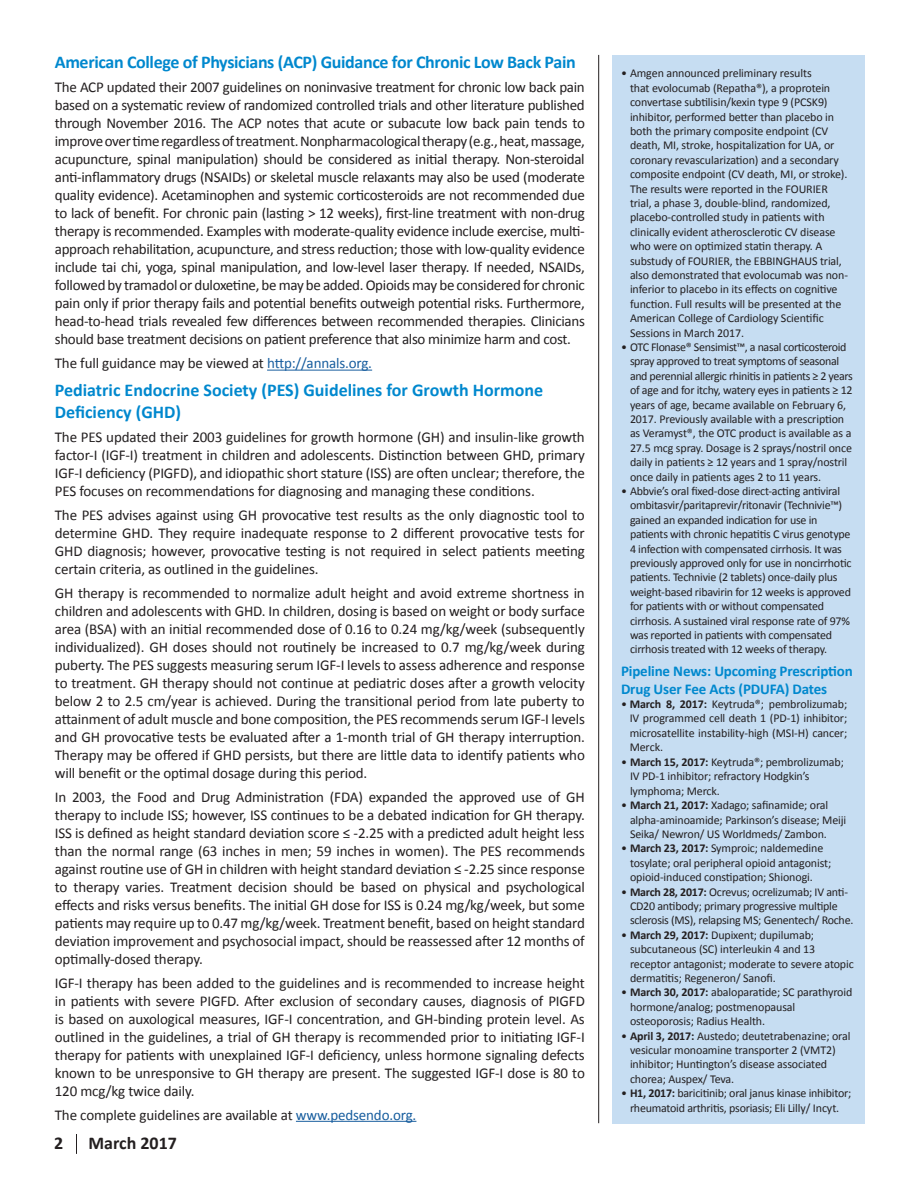
<style>
.page{position:relative;width:918px;height:1188px;background:#fff}
.page>*{position:absolute;margin:0;border:0;box-sizing:border-box;transform-origin:0 0}
.t1{font:700 18px/21.6px "Calibri";letter-spacing:-.01em;color:#0088ce}
.t2{font:700 18px "Calibri";color:#231f20}
.Body_Copy{font:15px/18px "Calibri";letter-spacing:-.01em;color:#231f20;text-align:justify}
.Sidebar_Heading{font:700 15px/18px "Calibri";letter-spacing:-.01em;color:#0088ce}
.Sidebar_Heading-2{font:12px/14.4px "Calibri";letter-spacing:-.01em;color:#231f20}
.s1{color:#175d9e}
.s2{font-weight:700}
</style>
<div class="page">
<hr style="left:267px;top:370px;width:105px;height:1px;background:#175d9e">
<hr style="left:296px;top:1121px;width:120px;height:1px;background:#175d9e">
<div style="left:612px;top:55px;width:253px;height:1068px;background:#c6ddf2"></div>
<svg style="left:76px;top:1134px;width:1px;height:20px"></svg>
<hr style="left:598px;top:55px;width:1px;height:1068px;background:#231f20">
<p class="t1" style="left:55px;top:52px;width:522px">American College of Physicians (ACP) Guidance for Chronic Low Back Pain</p>
<p class="Body_Copy" style="left:55px;top:78px;width:532px">The ACP updated their 2007 guidelines on noninvasive treatment for chronic low back pain based on a systematic review of randomized controlled trials and other literature published through November 2016. The ACP notes that acute or subacute low back pain tends to improve over time regardless of treatment. Nonpharmacological therapy (e.g., heat, massage, acupuncture, spinal manipulation) should be considered as initial therapy. Non-steroidal anti-inflammatory drugs (NSAIDs) or skeletal muscle relaxants may also be used (moderate quality evidence). Acetaminophen and systemic corticosteroids are not recommended due to lack of benefit. For chronic pain (lasting &gt; 12 weeks), first-line treatment with non-drug therapy is recommended. Examples with moderate-quality evidence include exercise, multi&shy;approach rehabilitation, acupuncture, and stress reduction; those with low-quality evidence include tai chi, yoga, spinal manipulation, and low-level laser therapy. If needed, NSAIDs, followed by tramadol or duloxetine, be may be added. Opioids may be considered for chronic pain only if prior therapy fails and potential benefits outweigh potential risks. Furthermore, head-to-head trials revealed few differences between recommended therapies. Clinicians should base treatment decisions on patient preference that also minimize harm and cost.</p>
<p class="Body_Copy" style="left:55px;top:354px;width:319px">The full guidance may be viewed at <span class="s1">http://annals.org.</span></p>
<p class="t1" style="left:55px;top:379px;width:490px">Pediatric Endocrine Society (PES) Guidelines for Growth Hormone<br>Deficiency (GHD)</p>
<p class="Body_Copy" style="left:55px;top:428px;width:532px">The PES updated their 2003 guidelines for growth hormone (GH) and insulin-like growth factor-I (IGF-I) treatment in children and adolescents. Distinction between GHD, primary IGF-I deficiency (PIGFD), and idiopathic short stature (ISS) are often unclear; therefore, the PES focuses on recommendations for diagnosing and managing these conditions.</p>
<p class="Body_Copy" style="left:55px;top:506px;width:532px">The PES advises against using GH provocative test results as the only diagnostic tool to determine GHD. They require inadequate response to 2 different provocative tests for GHD diagnosis; however, provocative testing is not required in select patients meeting certain criteria, as outlined in the guidelines.</p>
<p class="Body_Copy" style="left:55px;top:584px;width:532px">GH therapy is recommended to normalize adult height and avoid extreme shortness in children and adolescents with GHD. In children, dosing is based on weight or body surface area (BSA) with an initial recommended dose of 0.16 to 0.24 mg/kg/week (subsequently individualized). GH doses should not routinely be increased to 0.7 mg/kg/week during puberty. The PES suggests measuring serum IGF-I levels to assess adherence and response to treatment. GH therapy should not continue at pediatric doses after a growth velocity below 2 to 2.5 cm/year is achieved. During the transitional period from late puberty to attainment of adult muscle and bone composition, the PES recommends serum IGF-I levels and GH provocative tests be evaluated after a 1-month trial of GH therapy interruption.<br>Therapy may be offered if GHD persists, but there are little data to identify patients who will benefit or the optimal dosage during this period.</p>
<p class="Body_Copy" style="left:55px;top:788px;width:532px">In 2003, the Food and Drug Administration (FDA) expanded the approved use of GH therapy to include ISS; however, ISS continues to be a debated indication for GH therapy.<br>ISS is defined as height standard deviation score ≤ -2.25 with a predicted adult height less than the normal range (63 inches in men; 59 inches in women). The PES recommends against routine use of GH in children with height standard deviation ≤ -2.25 since response to therapy varies. Treatment decision should be based on physical and psychological effects and risks versus benefits. The initial GH dose for ISS is 0.24 mg/kg/week, but some patients may require up to 0.47 mg/kg/week. Treatment benefit, based on height standard deviation improvement and psychosocial impact, should be reassessed after 12 months of optimally-dosed therapy.</p>
<p class="Body_Copy" style="left:55px;top:974px;width:532px">IGF-I therapy has been added to the guidelines and is recommended to increase height in patients with severe PIGFD. After exclusion of secondary causes, diagnosis of PIGFD is based on auxological measures, IGF-I concentration, and GH-binding protein level. As outlined in the guidelines, a trial of GH therapy is recommended prior to initiating IGF-I therapy for patients with unexplained IGF-I deficiency, unless hormone signaling defects known to be unresponsive to GH therapy are present. The suggested IGF-I dose is 80 to 120 mcg/kg twice daily.</p>
<p class="Body_Copy" style="left:55px;top:1106px;width:363px">The complete guidelines are available at <span class="s1">www.pedsendo.org.</span></p>
<p class="t2" style="left:54px;top:1131px;width:11px">2</p>
<p class="t2" style="left:89px;top:1131px;width:90px">March 2017</p>
<p class="Sidebar_Heading-2" style="left:630px;top:66px;width:220px;text-indent:-9px">• Amgen announced preliminary results<br>that evolocumab (Repatha®), a proprotein convertase subtilisin/kexin type 9 (PCSK9) inhibitor, performed better than placebo in both the primary composite endpoint (CV death, MI, stroke, hospitalization for UA, or coronary revascularization) and a secondary composite endpoint (CV death, MI, or stroke).<br>The results were reported in the FOURIER trial, a phase 3, double-blind, randomized, placebo-controlled study in patients with clinically evident atherosclerotic CV disease who were on optimized statin therapy. A substudy of FOURIER, the EBBINGHAUS trial, also demonstrated that evolocumab was non&shy;inferior to placebo in its effects on cognitive function. Full results will be presented at the American College of Cardiology Scientific Sessions in March 2017.</p>
<p class="Sidebar_Heading-2" style="left:630px;top:340px;width:224px;text-indent:-9px">• OTC Flonase® Sensimist™, a nasal corticosteroid spray approved to treat symptoms of seasonal and perennial allergic rhinitis in patients ≥ 2 years of age and for itchy, watery eyes in patients ≥ 12 years of age, became available on February 6, 2017. Previously available with a prescription as Veramyst®, the OTC product is available as a 27.5 mcg spray. Dosage is 2 sprays/nostril once daily in patients ≥ 12 years and 1 spray/nostril once daily in patients ages 2 to 11 years.</p>
<p class="Sidebar_Heading-2" style="left:630px;top:484px;width:223px;text-indent:-9px">• Abbvie’s oral fixed-dose direct-acting antiviral ombitasvir/paritaprevir/ritonavir (Technivie™) gained an expanded indication for use in patients with chronic hepatitis C virus genotype 4 infection with compensated cirrhosis. It was previously approved only for use in noncirrhotic patients. Technivie (2 tablets) once-daily plus weight-based ribavirin for 12 weeks is approved for patients with or without compensated cirrhosis. A sustained viral response rate of 97% was reported in patients with compensated cirrhosis treated with 12 weeks of therapy.</p>
<p class="Sidebar_Heading" style="left:621px;top:662px;width:233px">Pipeline News: Upcoming Prescription<br>Drug User Fee Acts (PDUFA) Dates</p>
<p class="Sidebar_Heading-2" style="left:630px;top:697px;width:219px;text-align:justify;text-indent:-9px">• <span class="s2">March 8, 2017:</span> Keytruda®; pembrolizumab; IV programmed cell death 1 (PD-1) inhibitor; microsatellite instability-high (MSI-H) cancer; Merck.</p>
<p class="Sidebar_Heading-2" style="left:630px;top:755px;width:215px;text-indent:-9px">• <span class="s2">March 15, 2017:</span> Keytruda®; pembrolizumab;<br>IV PD-1 inhibitor; refractory Hodgkin’s lymphoma; Merck.</p>
<p class="Sidebar_Heading-2" style="left:630px;top:798px;width:218px;text-indent:-9px">• <span class="s2">March 21, 2017:</span> Xadago; safinamide; oral alpha-aminoamide; Parkinson’s disease; Meiji<br>Seika/ Newron/ US Worldmeds/ Zambon.</p>
<p class="Sidebar_Heading-2" style="left:630px;top:841px;width:203px;text-indent:-9px">• <span class="s2">March 23, 2017:</span> Symproic; naldemedine tosylate; oral peripheral opioid antagonist; opioid-induced constipation; Shionogi.</p>
<p class="Sidebar_Heading-2" style="left:630px;top:884px;width:225px;text-indent:-9px">• <span class="s2">March 28, 2017:</span> Ocrevus; ocrelizumab; IV anti-<br>CD20 antibody; primary progressive multiple sclerosis (MS), relapsing MS; Genentech/ Roche.</p>
<p class="Sidebar_Heading-2" style="left:630px;top:928px;width:225px;text-indent:-9px">• <span class="s2">March 29, 2017:</span> Dupixent; dupilumab; subcutaneous (SC) interleukin 4 and 13 receptor antagonist; moderate to severe atopic dermatitis; Regeneron/ Sanofi.</p>
<p class="Sidebar_Heading-2" style="left:630px;top:985px;width:224px;text-indent:-9px">• <span class="s2">March 30, 2017:</span> abaloparatide; SC parathyroid hormone/analog; postmenopausal osteoporosis; Radius Health.</p>
<p class="Sidebar_Heading-2" style="left:630px;top:1028px;width:222px;text-indent:-9px">• <span class="s2">April 3, 2017:</span> Austedo; deutetrabenazine; oral vesicular monoamine transporter 2 (VMT2) inhibitor; Huntington’s disease associated chorea; Auspex/ Teva.</p>
<p class="Sidebar_Heading-2" style="left:621px;top:1086px;width:232px;text-align:center">• <span class="s2">H1, 2017:</span> baricitinib; oral janus kinase inhibitor; rheumatoid arthritis, psoriasis; Eli Lilly/ Incyt.</p>
</div>
